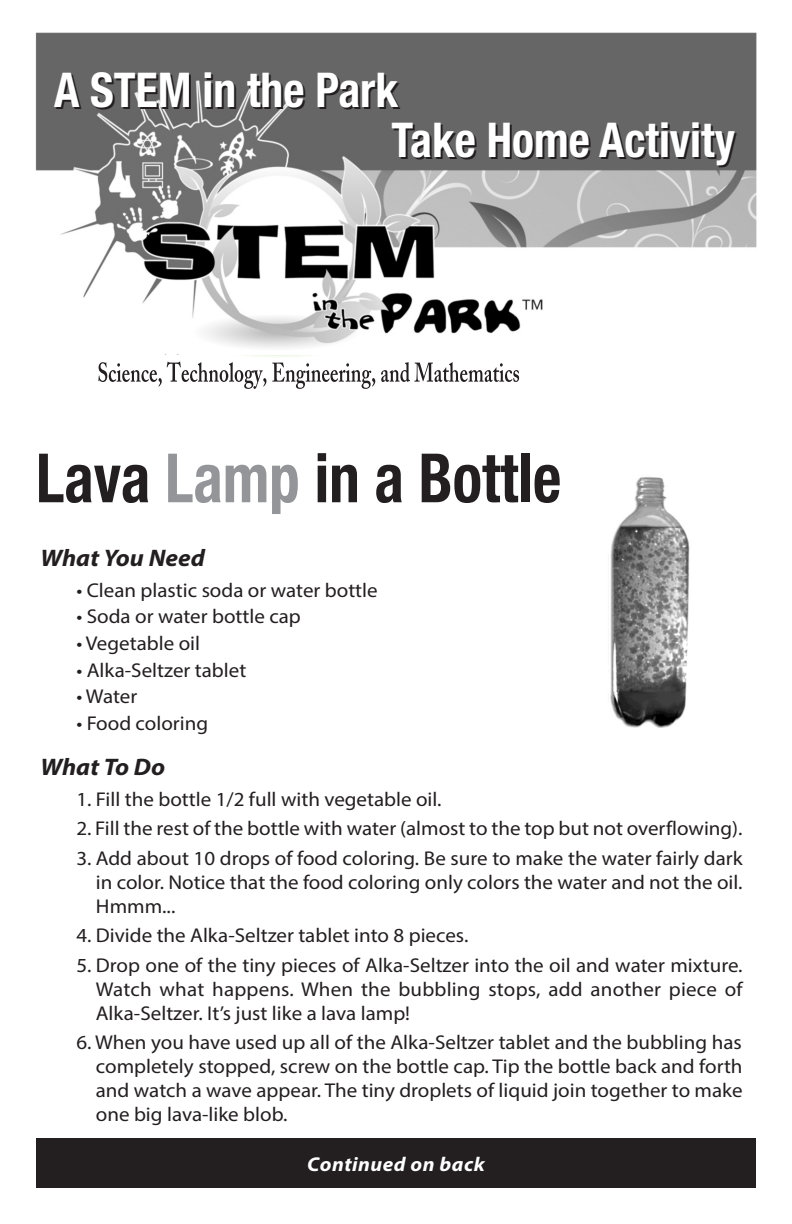
<style>
.page{position:relative;width:792px;height:1224px;background:#fff}
.page>*{position:absolute;margin:0;border:0;box-sizing:border-box;transform-origin:0 0}
.t1{font:700 condensed 68px "Helvetica Neue";color:#231f20;scale:.9 1}
.t2{font:700 condensed 48px/50px "Helvetica Neue";color:#fff;scale:.95 1}
.t3{font:italic 700 24px "Myriad Pro";color:#231f20;scale:1.05 1}
.t4{font:20px/24px "Myriad Pro";color:#231f20;text-align:justify;scale:1.05 1}
.t5{font:italic 700 20px "Myriad Pro";letter-spacing:.025em;color:#fff;scale:1.05 1}
.s1{color:#939598}
</style>
<div class="page">
<img style="left:35px;top:32px;width:722px;height:316px">
<div style="left:36px;top:1139px;width:720px;height:49px;background:#231f20"></div>
<svg style="left:98px;top:356px;width:277px;height:33px"></svg>
<svg style="left:381px;top:362px;width:138px;height:20px"></svg>
<img style="left:610px;top:477px;width:80px;height:251px">
<h2 class="t2" style="left:392px;top:62px;width:363px;text-indent:-338px">A STEM in the Park<br>Take Home Activity</h2>
<h1 class="t1" style="left:36px;top:422px;width:585px">Lava <span class="s1">Lamp</span> in a Bottle</h1>
<p class="t3" style="left:40px;top:549px;width:158px">What You Need</p>
<p class="t4" style="left:76px;top:580px;width:289px">• Clean plastic soda or water bottle</p>
<p class="t4" style="left:76px;top:606px;width:215px">• Soda or water bottle cap</p>
<p class="t4" style="left:76px;top:633px;width:119px">• Vegetable oil</p>
<p class="t4" style="left:76px;top:660px;width:163px">• Alka-Seltzer tablet</p>
<p class="t4" style="left:76px;top:686px;width:60px">• Water</p>
<p class="t4" style="left:76px;top:713px;width:127px">• Food coloring</p>
<p class="t3" style="left:40px;top:758px;width:121px">What To Do</p>
<p class="t4" style="left:76px;top:789px;width:349px">1. Fill the bottle 1/2 full with vegetable oil.</p>
<p class="t4" style="left:76px;top:818px;width:636px">2. Fill the rest of the bottle with water (almost to the top but not overflowing).</p>
<p class="t4" style="left:96px;top:848px;width:617px;text-indent:-19px">3. Add about 10 drops of food coloring. Be sure to make the water fairly dark in color. Notice that the food coloring only colors the water and not the oil.<br>Hmmm...</p>
<p class="t4" style="left:76px;top:925px;width:375px">4. Divide the Alka-Seltzer tablet into 8 pieces.</p>
<p class="t4" style="left:96px;top:955px;width:617px;text-indent:-20px">5. Drop one of the tiny pieces of Alka-Seltzer into the oil and water mixture.<br>Watch what happens. When the bubbling stops, add another piece of Alka-Seltzer. It’s just like a lava lamp!</p>
<p class="t4" style="left:96px;top:1032px;width:617px;text-indent:-20px">6. When you have used up all of the Alka-Seltzer tablet and the bubbling has completely stopped, screw on the bottle cap. Tip the bottle back and forth and watch a wave appear. The tiny droplets of liquid join together to make one big lava-like blob.</p>
<p class="t5" style="left:307px;top:1157px;width:171px">Continued on back</p>
</div>
